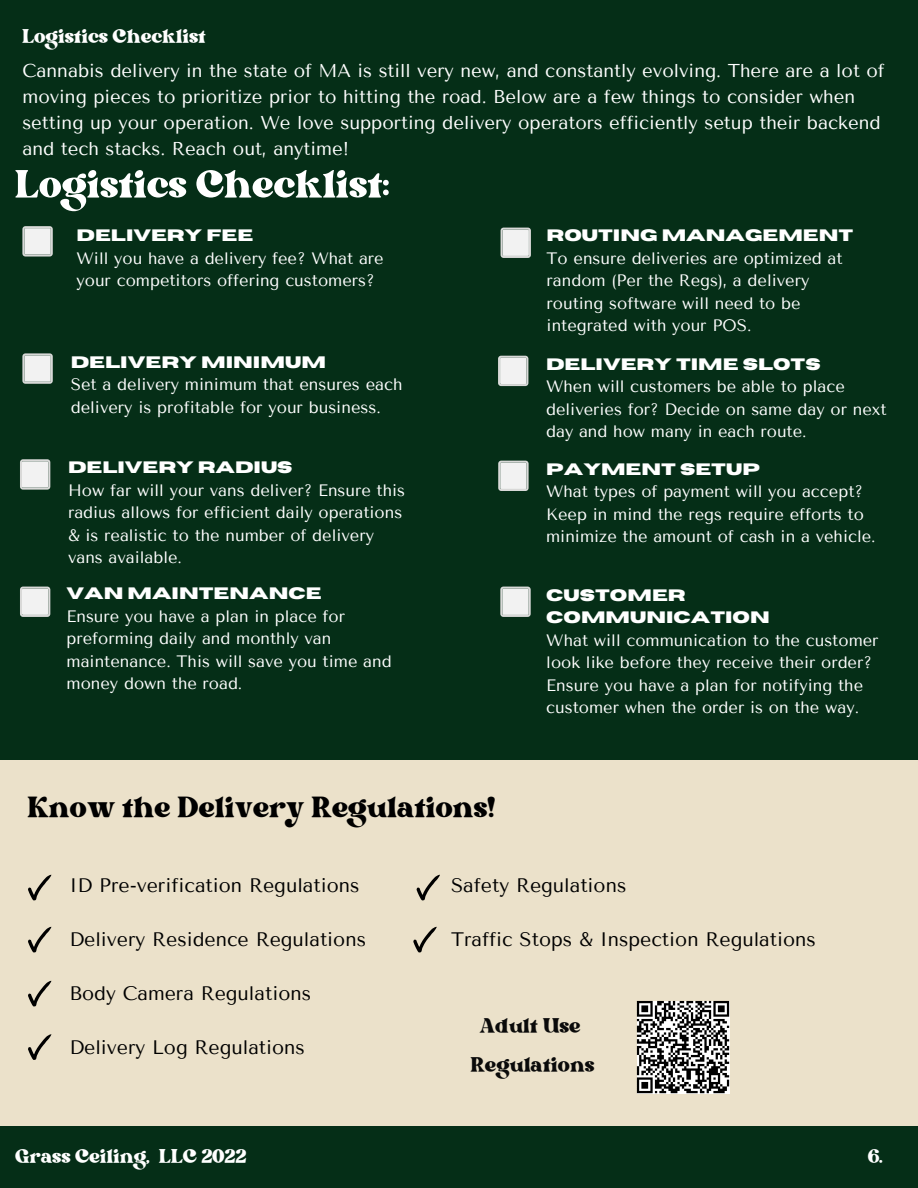
<style>
.page{position:relative;width:918px;height:1188px;background:#052e17}
.page>*{position:absolute;margin:0;border:0;box-sizing:border-box;transform-origin:0 0}
.t1{font:54px "Bright";color:#fff}
.t2{font:40.5px "Bright";color:#000}
.t3{font:28.5px/39.3px "Bright";color:#0a0a0a;text-align:center}
.t4{font:27px "Bright";color:#fff}
.t5{font:19.5px "Tenor Sans";color:#000}
.t6{font:18.6px/25.8px "Tenor Sans";color:#fff}
.t7{font:16.5px/22.5px "Tenor Sans";color:#fff}
.t8{font:700 16.5px/22.5px "Horizon";color:#fff}
</style>
<div class="page">
<div style="left:0;top:760px;width:918px;height:365px;background:#ebe1ca"></div>
<svg style="left:22px;top:226px;width:31px;height:31px"></svg>
<svg style="left:498px;top:461px;width:31px;height:30px"></svg>
<svg style="left:22px;top:353px;width:31px;height:31px"></svg>
<svg style="left:20px;top:459px;width:30px;height:31px"></svg>
<svg style="left:498px;top:356px;width:30px;height:30px"></svg>
<svg style="left:501px;top:228px;width:30px;height:30px"></svg>
<svg style="left:637px;top:1001px;width:92px;height:92px;background:#7f7f7f"></svg>
<svg style="left:28px;top:875px;width:23px;height:26px"></svg>
<svg style="left:28px;top:927px;width:23px;height:26px"></svg>
<svg style="left:28px;top:981px;width:23px;height:26px"></svg>
<svg style="left:28px;top:1034px;width:23px;height:26px"></svg>
<svg style="left:416px;top:875px;width:24px;height:26px"></svg>
<svg style="left:413px;top:927px;width:24px;height:26px"></svg>
<svg style="left:20px;top:587px;width:30px;height:30px"></svg>
<svg style="left:500px;top:587px;width:31px;height:30px"></svg>
<h3 class="t4" style="left:22px;top:25px;width:185px">Logistics Checklist</h3>
<p class="t6" style="left:22px;top:58px;width:864px">Cannabis delivery in the state of MA is still very new, and constantly evolving. There are a lot of moving pieces to prioritize prior to hitting the road. Below are a few things to consider when setting up your operation. We love supporting delivery operators efficiently setup their backend and tech stacks. Reach out, anytime!</p>
<h1 class="t1" style="left:15px;top:161px;width:376px">Logistics Checklist:</h1>
<p class="t8" style="left:77px;top:225px;width:178px">DELIVERY FEE</p>
<p class="t7" style="left:77px;top:247px;width:309px">Will you have a delivery fee? What are your competitors offering customers?</p>
<p class="t8" style="left:547px;top:225px;width:308px">ROUTING MANAGEMENT</p>
<p class="t7" style="left:547px;top:247px;width:298px">To ensure deliveries are optimized at random (Per the Regs), a delivery routing software will need to be integrated with your POS.</p>
<p class="t8" style="left:71px;top:351px;width:257px">DELIVERY MINIMUM</p>
<p class="t7" style="left:71px;top:373px;width:333px">Set a delivery minimum that ensures each delivery is profitable for your business.</p>
<p class="t8" style="left:68px;top:457px;width:226px">DELIVERY RADIUS</p>
<p class="t7" style="left:68px;top:479px;width:339px">How far will your vans deliver? Ensure this radius allows for efficient daily operations &amp; is realistic to the number of delivery vans available.</p>
<p class="t8" style="left:67px;top:583px;width:257px">VAN MAINTENANCE</p>
<p class="t7" style="left:67px;top:605px;width:327px">Ensure you have a plan in place for preforming daily and monthly van maintenance. This will save you time and money down the road.</p>
<h2 class="t2" style="left:28px;top:790px;width:469px">Know the Delivery Regulations!</h2>
<p class="t8" style="left:546px;top:353px;width:276px">DELIVERY TIME SLOTS</p>
<p class="t7" style="left:546px;top:376px;width:342px">When will customers be able to place deliveries for? Decide on same day or next day and how many in each route.</p>
<p class="t8" style="left:546px;top:458px;width:215px">PAYMENT SETUP</p>
<p class="t7" style="left:546px;top:480px;width:331px">What types of payment will you accept?<br>Keep in mind the regs require efforts to minimize the amount of cash in a vehicle.</p>
<p class="t8" style="left:546px;top:584px;width:225px">CUSTOMER<br>COMMUNICATION</p>
<p class="t7" style="left:546px;top:629px;width:334px">What will communication to the customer look like before they receive their order?<br>Ensure you have a plan for notifying the customer when the order is on the way.</p>
<p class="t5" style="left:69px;top:874px;width:292px">ID Pre-verification Regulations</p>
<p class="t5" style="left:69px;top:928px;width:298px">Delivery Residence Regulations</p>
<p class="t5" style="left:69px;top:982px;width:243px">Body Camera Regulations</p>
<p class="t5" style="left:69px;top:1036px;width:237px">Delivery Log Regulations</p>
<p class="t5" style="left:451px;top:874px;width:177px">Safety Regulations</p>
<p class="t5" style="left:451px;top:928px;width:366px">Traffic Stops &amp; Inspection Regulations</p>
<h3 class="t3" style="left:471px;top:1007px;width:125px">Adult Use<br>Regulations</h3>
<h3 class="t4" style="left:15px;top:1144px;width:233px">Grass Ceiling, LLC 2022</h3>
<h3 class="t4" style="left:868px;top:1144px;width:17px">6.</h3>
</div>
